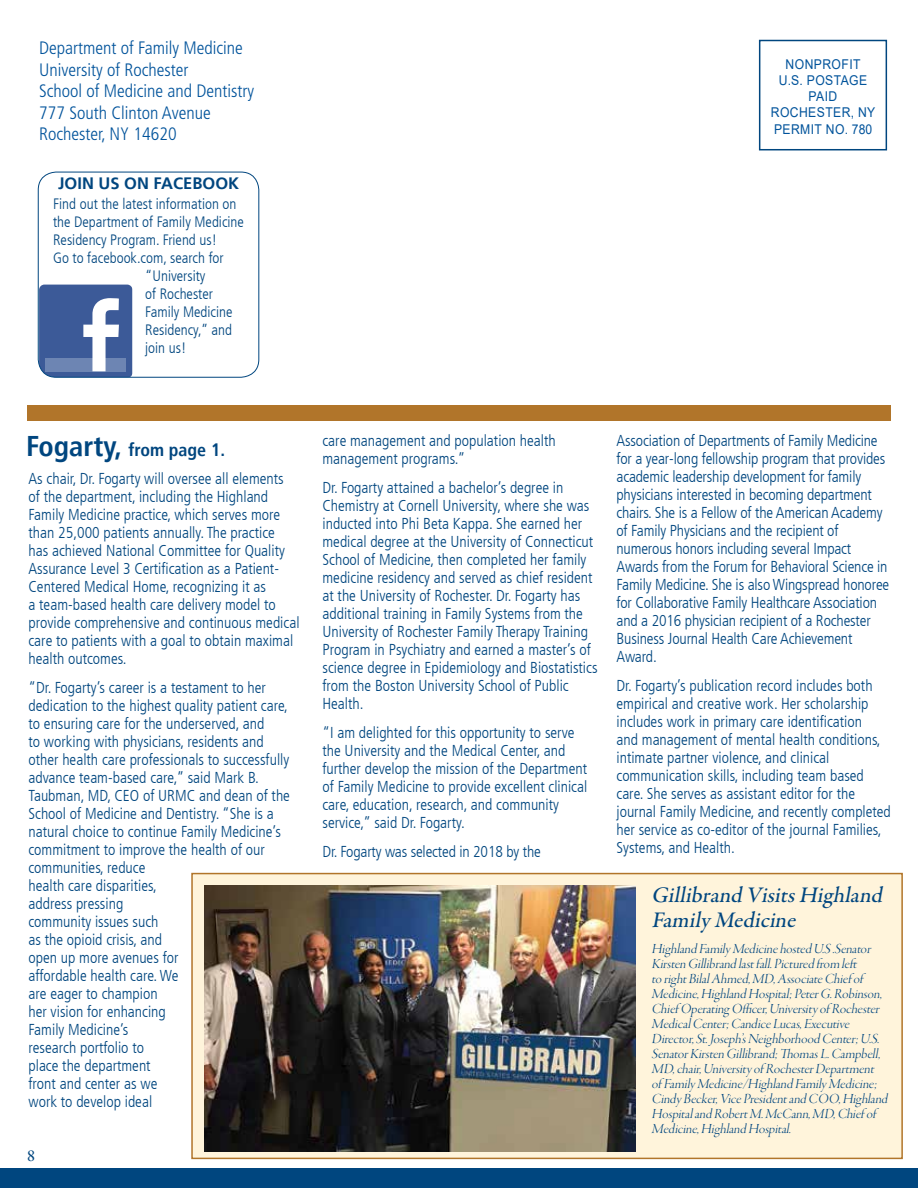
<style>
.page{position:relative;width:918px;height:1188px;background:#fff}
.page>*{position:absolute;margin:0;border:0;box-sizing:border-box;transform-origin:0 0}
.t1{font:italic 500 22.5px/24.8px "Garamond Premr Pro";color:#00467f}
.t2{font:300 condensed 18px/21.6px "Frutiger LT Pro";color:#00539b}
.t3{font:700 condensed 18px "Frutiger";color:#00467f}
.t4{font:700 16.5px "Frutiger";color:#00467f}
.t5{font:500 16.5px "Garamond Premr Pro";color:#00467f}
.t6{font:300 condensed 15.75px/18px "Frutiger";color:#00467f}
.t7{font:300 condensed 15px "Frutiger";color:#00467f}
.t8{font:italic 14.25px/15px "Garamond Premr Pro Lt Disp";letter-spacing:-.205em;color:#00467f}
.t9{font:13.5px/16.2px "Arial";letter-spacing:.035em;color:#00539b;text-align:center;scale:.9 1}
.s1{font-size:28.5px}
</style>
<div class="page">
<div style="left:27px;top:406px;width:864px;height:15px;background:#b1752a"></div>
<div style="left:1px;top:1169px;width:917px;height:19px;background:#00467f"></div>
<div style="left:759px;top:40px;width:128px;height:110px;border:2px solid #00467f"></div>
<svg style="left:39px;top:285px;width:94px;height:92px"></svg>
<div style="left:38px;top:172px;width:221px;height:206px;border:1px solid #00467f;border-radius:18px"></div>
<div style="left:191px;top:873px;width:712px;height:286px;background:#fff4db;border:2px solid #b1752a"></div>
<img style="left:205px;top:885px;width:430px;height:267px">
<p class="t2" style="left:39px;top:37px;width:217px">Department of Family Medicine<br>University of Rochester<br>School of Medicine and Dentistry<br>777 South Clinton Avenue<br>Rochester, NY 14620</p>
<p class="t4" style="left:58px;top:173px;width:183px">JOIN US ON FACEBOOK</p>
<p class="t7" style="left:53px;top:195px;width:185px">Find out the latest information on</p>
<p class="t7" style="left:53px;top:213px;width:192px">the Department of Family Medicine</p>
<p class="t7" style="left:53px;top:231px;width:165px">Residency Program. Friend us!</p>
<p class="t7" style="left:53px;top:249px;width:172px">Go to facebook.com, search for</p>
<p class="t7" style="left:145px;top:267px;width:62px">“University</p>
<p class="t7" style="left:145px;top:285px;width:69px">of Rochester</p>
<p class="t7" style="left:145px;top:303px;width:89px">Family Medicine</p>
<p class="t7" style="left:145px;top:321px;width:88px">Residency,” and</p>
<p class="t7" style="left:145px;top:339px;width:43px">join us!</p>
<p class="t9" style="left:771px;top:56px;width:118px">NONPROFIT<br>U.S. POSTAGE<br>PAID<br>ROCHESTER, NY<br>PERMIT NO. 780</p>
<p class="t3" style="left:26px;top:439px;width:200px"><span class="s1">Fogarty,</span> from page 1.</p>
<p class="t6" style="left:28px;top:470px;width:273px">As chair, Dr. Fogarty will oversee all elements<br>of the department, including the Highland Family Medicine practice, which serves more than 25,000 patients annually. The practice<br>has achieved National Committee for Quality Assurance Level 3 Certification as a Patient-Centered Medical Home, recognizing it as<br>a team-based health care delivery model to provide comprehensive and continuous medical care to patients with a goal to obtain maximal health outcomes.</p>
<p class="t6" style="left:28px;top:679px;width:263px">“Dr. Fogarty’s career is a testament to her dedication to the highest quality patient care, to ensuring care for the underserved, and<br>to working with physicians, residents and other health care professionals to successfully advance team-based care,” said Mark B.<br>Taubman, MD, CEO of URMC and dean of the<br>School of Medicine and Dentistry. “She is a natural choice to continue Family Medicine’s commitment to improve the health of our communities, reduce<br>health care disparities,<br>address pressing<br>community issues such<br>as the opioid crisis, and<br>open up more avenues for<br>affordable health care. We<br>are eager to champion<br>her vision for enhancing<br>Family Medicine’s<br>research portfolio to<br>place the department<br>front and center as we<br>work to develop ideal</p>
<p class="t5" style="left:27px;top:1145px;width:10px">8</p>
<p class="t6" style="left:323px;top:432px;width:235px">care management and population health management programs.”</p>
<p class="t6" style="left:323px;top:479px;width:277px">Dr. Fogarty attained a bachelor’s degree in Chemistry at Cornell University, where she was inducted into Phi Beta Kappa. She earned her medical degree at the University of Connecticut School of Medicine, then completed her family medicine residency and served as chief resident at the University of Rochester. Dr. Fogarty has additional training in Family Systems from the University of Rochester Family Therapy Training Program in Psychiatry and earned a master’s of science degree in Epidemiology and Biostatistics from the Boston University School of Public Health.</p>
<p class="t6" style="left:323px;top:723px;width:266px">“I am delighted for this opportunity to serve the University and the Medical Center, and further develop the mission of the Department of Family Medicine to provide excellent clinical care, education, research, and community service,” said Dr. Fogarty.</p>
<p class="t6" style="left:323px;top:842px;width:220px">Dr. Fogarty was selected in 2018 by the</p>
<p class="t6" style="left:617px;top:432px;width:274px">Association of Departments of Family Medicine for a year-long fellowship program that provides academic leadership development for family physicians interested in becoming department chairs. She is a Fellow of the American Academy of Family Physicians and the recipient of numerous honors including several Impact Awards from the Forum for Behavioral Science in Family Medicine. She is also Wingspread honoree for Collaborative Family Healthcare Association and a 2016 physician recipient of a Rochester Business Journal Health Care Achievement Award.</p>
<p class="t6" style="left:617px;top:677px;width:276px">Dr. Fogarty’s publication record includes both empirical and creative work. Her scholarship includes work in primary care identification<br>and management of mental health conditions, intimate partner violence, and clinical communication skills, including team based care. She serves as assistant editor for the journal Family Medicine, and recently completed her service as co-editor of the journal Families, Systems, and Health.</p>
<h1 class="t1" style="left:652px;top:883px;width:237px">Gillibrand VisitsHighland<br>Family Medicine</h1>
<p class="t8" style="left:652px;top:941px;width:240px">Highland Family Medicinehosted U.S .Senator Kirsten Gillibrand lastfall.Pictured from left<br>to rightBilalAhmed,MD,AssociateChiefof Medicine,Highland Hosp ital;PeterG.Robinson, ChiefOp erating Officer,University ofRochester MedicalCenter;CandiceLucas,Executive Director,St.Joseph’sNeighborhood Center;U.S.<br>SenatorKirsten Gillibrand;ThomasL.Camp bell, MD,chair,University ofRochesterDep artment ofFamily Medicine/Highland Family Medicine; Cindy Becker,VicePresidentand COO,Highland Hosp italand RobertM.McCann,MD,Chiefof Medicine,Highland Hosp ital.</p>
</div>
